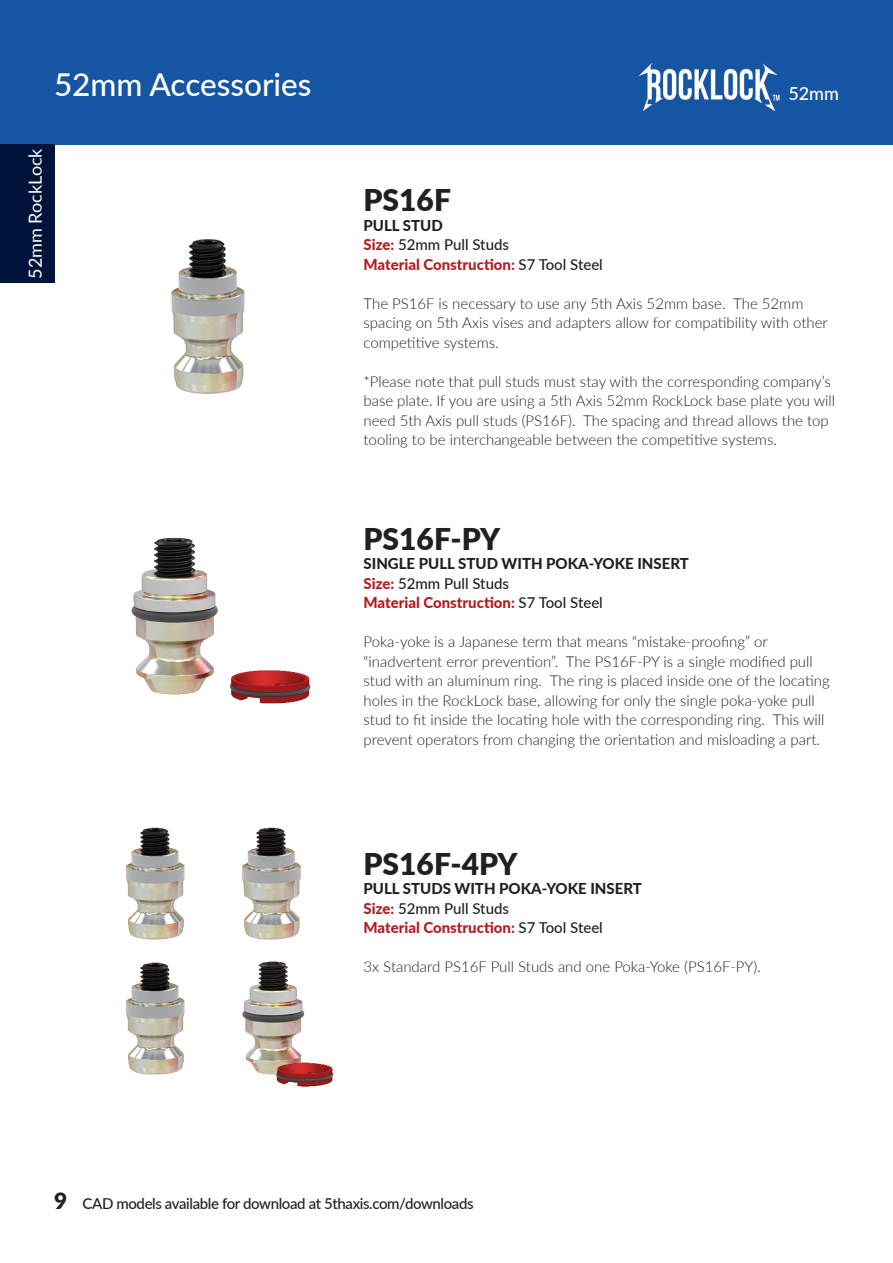
<style>
.page{position:relative;width:893px;height:1263px;background:#fff}
.page>*{position:absolute;margin:0;border:0;box-sizing:border-box;transform-origin:0 0}
.t1{font:500 31.5px "Lato";color:#fff}
.t2{font:900 30px "Lato";color:#231f20}
.t3{font:900 22.5px "Lato";color:#231f20}
.t4{font:18px "Lato";color:#fff}
.t5{font:500 18px "Lato";color:#fff}
.t6{font:300 15px/19.5px "Lato";color:#231f20}
.t7{font:800 15px "Lato";color:#b4191d}
.t8{font:800 15px "Lato";color:#231f20}
.t9{font:500 15px "Lato";color:#231f20}
.t10{font:500 15px "Lato";letter-spacing:-.025em;color:#231f20}
.s1{font-weight:800;color:#b4191d}
.s2{font-weight:500;color:#231f20}
</style>
<div class="page">
<div style="left:0;top:0;width:893px;height:144px;background:#1655a2"></div>
<img style="left:638px;top:64px;width:142px;height:47px">
<div style="left:0;top:144px;width:54px;height:139px;background:#00143b"></div>
<img style="left:170px;top:239px;width:75px;height:155px">
<img style="left:126px;top:827px;width:208px;height:260px">
<img style="left:131px;top:537px;width:180px;height:167px">
<p class="t1" style="left:54px;top:62px;width:259px">52mm Accessories</p>
<p class="t4" style="left:22px;top:279px;width:132px;rotate:-90deg">52mm RockLock</p>
<p class="t5" style="left:788px;top:81px;width:52px">52mm</p>
<p class="t2" style="left:363px;top:178px;width:89px">PS16F</p>
<p class="t8" style="left:363px;top:214px;width:81px">PULL STUD</p>
<p class="t9" style="left:363px;top:234px;width:147px"><span class="s1">Size:</span> 52mm Pull Studs</p>
<p class="t7" style="left:363px;top:253px;width:241px">Material Construction: <span class="s2">S7 Tool Steel</span></p>
<p class="t6" style="left:363px;top:293px;width:466px">The PS16F is necessary to use any 5th Axis 52mm base. The 52mm spacing on 5th Axis vises and adapters allow for compatibility with other competitive systems.</p>
<p class="t6" style="left:363px;top:371px;width:473px">*Please note that pull studs must stay with the corresponding company’s base plate. If you are using a 5th Axis 52mm RockLock base plate you will need 5th Axis pull studs (PS16F). The spacing and thread allows the top tooling to be interchangeable between the competitive systems.</p>
<p class="t2" style="left:363px;top:516px;width:138px">PS16F-PY</p>
<p class="t8" style="left:363px;top:552px;width:327px">SINGLE PULL STUD WITH POKA-YOKE INSERT</p>
<p class="t9" style="left:363px;top:572px;width:147px"><span class="s1">Size:</span> 52mm Pull Studs</p>
<p class="t7" style="left:363px;top:591px;width:241px">Material Construction: <span class="s2">S7 Tool Steel</span></p>
<p class="t6" style="left:363px;top:631px;width:468px">Poka-yoke is a Japanese term that means “mistake-proofing” or “inadvertent error prevention”. The PS16F-PY is a single modified pull stud with an aluminum ring. The ring is placed inside one of the locating holes in the RockLock base, allowing for only the single poka-yoke pull stud to fit inside the locating hole with the corresponding ring. This will prevent operators from changing the orientation and misloading a part.</p>
<p class="t2" style="left:363px;top:841px;width:156px">PS16F-4PY</p>
<p class="t8" style="left:363px;top:877px;width:280px">PULL STUDS WITH POKA-YOKE INSERT</p>
<p class="t9" style="left:363px;top:897px;width:147px"><span class="s1">Size:</span> 52mm Pull Studs</p>
<p class="t7" style="left:363px;top:916px;width:241px">Material Construction: <span class="s2">S7 Tool Steel</span></p>
<p class="t6" style="left:363px;top:956px;width:399px">3x Standard PS16F Pull Studs and one Poka-Yoke (PS16F-PY).</p>
<h3 class="t3" style="left:54px;top:1184px;width:15px">9</h3>
<p class="t10" style="left:83px;top:1193px;width:393px">CAD models available for download at 5thaxis.com/downloads</p>
</div>
